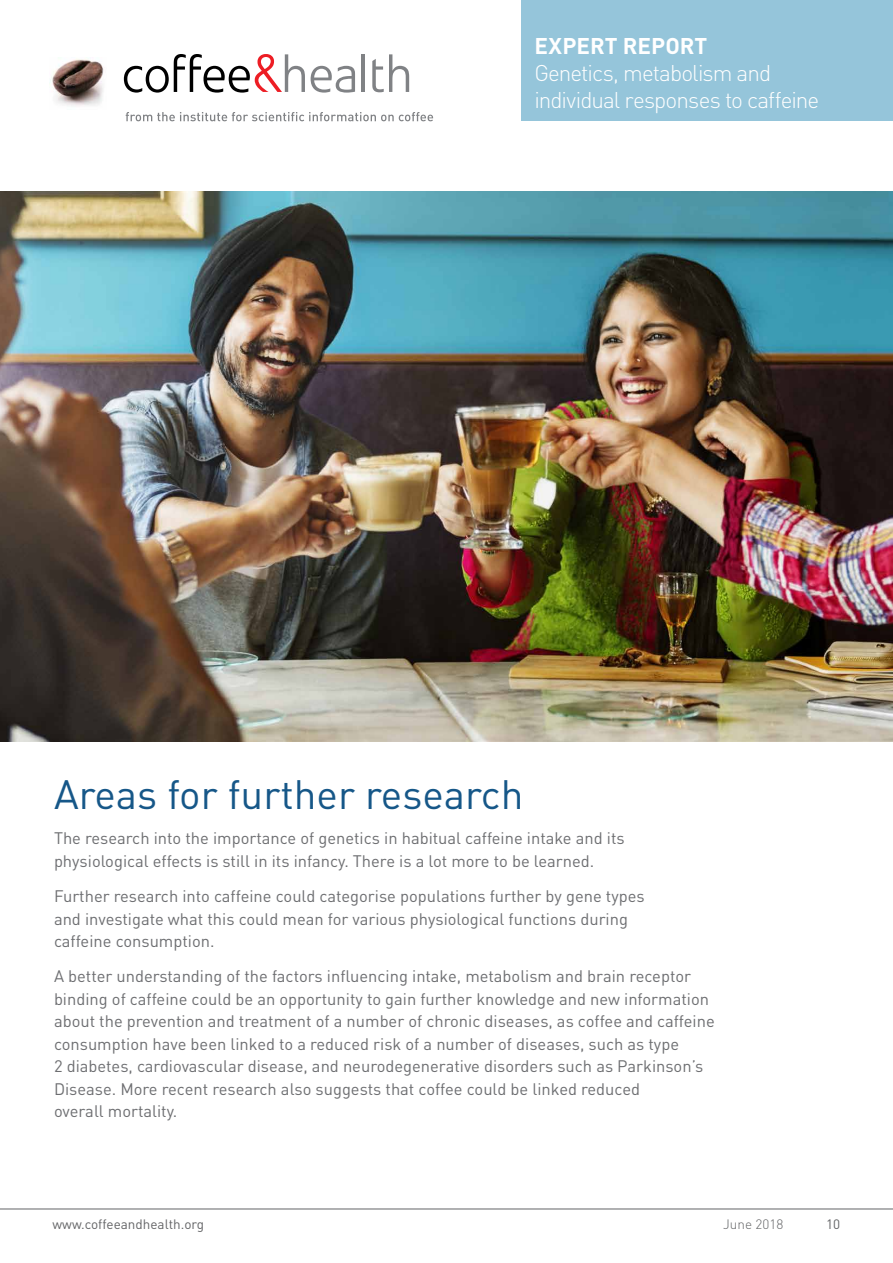
<style>
.page{position:relative;width:893px;height:1263px;background:#fff}
.page>*{position:absolute;margin:0;border:0;box-sizing:border-box;transform-origin:0 0}
.t1{font:40.5px "DIN";color:#165788}
.t2{font:300 22.5px/27px "DIN";letter-spacing:-.04em;color:#fff}
.t3{font:700 22.5px "DIN";color:#fff}
.t4{font:16.5px/22.5px "DIN";color:#6d6e71}
.t5{font:13.5px "DIN";color:#636466}
.t6{font:300 13.5px "DIN";color:#636466}
</style>
<div class="page">
<hr style="left:0;top:1209px;width:893px;height:1px;background:#636466">
<div style="left:522px;top:0;width:371px;height:121px;background:#95c5da"></div>
<svg style="left:124px;top:54px;width:181px;height:39px"></svg>
<svg style="left:311px;top:66px;width:44px;height:27px"></svg>
<hr style="left:362px;top:54px;width:3px;height:38px;background:#808285">
<svg style="left:372px;top:54px;width:37px;height:38px"></svg>
<img style="left:50px;top:59px;width:54px;height:47px">
<svg style="left:126px;top:112px;width:307px;height:9px"></svg>
<img style="left:0;top:191px;width:893px;height:550px">
<h2 class="t3" style="left:534px;top:31px;width:175px">EXPERT REPORT</h2>
<h2 class="t2" style="left:534px;top:59px;width:286px">Genetics, metabolism and individual responses to caffeine</h2>
<h1 class="t1" style="left:54px;top:769px;width:471px">Areas for further research</h1>
<p class="t4" style="left:54px;top:827px;width:572px">The research into the importance of genetics in habitual caffeine intake and its physiological effects is still in its infancy. There is a lot more to be learned.</p>
<p class="t4" style="left:54px;top:884px;width:592px">Further research into caffeine could categorise populations further by gene types and investigate what this could mean for various physiological functions during caffeine consumption.</p>
<p class="t4" style="left:54px;top:965px;width:662px">A better understanding of the factors influencing intake, metabolism and brain receptor binding of caffeine could be an opportunity to gain further knowledge and new information about the prevention and treatment of a number of chronic diseases, as coffee and caffeine consumption have been linked to a reduced risk of a number of diseases, such as type<br>2 diabetes, cardiovascular disease, and neurodegenerative disorders such as Parkinson’s Disease. More recent research also suggests that coffee could be linked reduced<br>overall mortality.</p>
<p class="t5" style="left:53px;top:1215px;width:153px">www.coffeeandhealth.org</p>
<p class="t6" style="left:723px;top:1215px;width:62px">June 2018</p>
<p class="t5" style="left:826px;top:1215px;width:16px">10</p>
</div>
